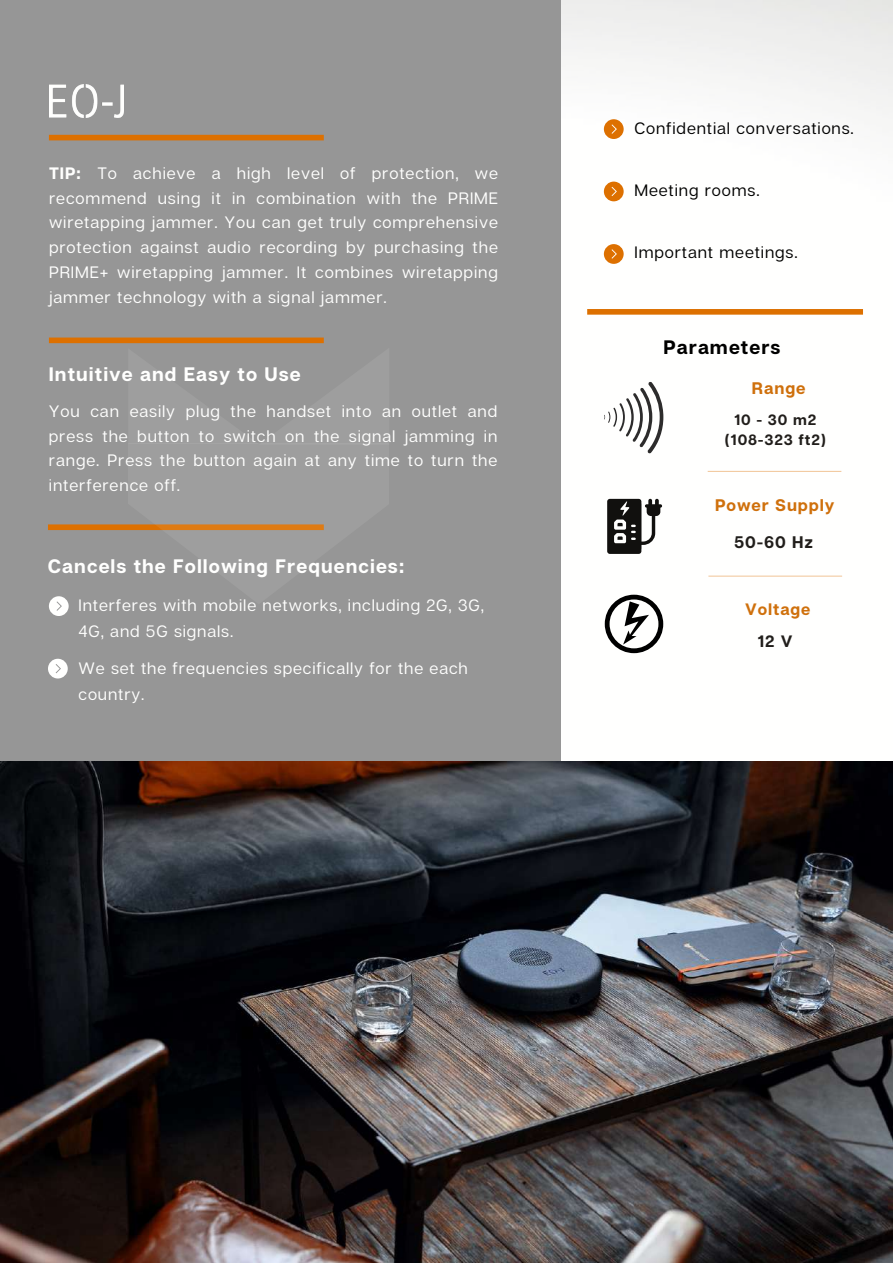
<style>
.page{position:relative;width:893px;height:1264px;background:#fff}
.page>*{position:absolute;margin:0;border:0;box-sizing:border-box;transform-origin:0 0}
.t1{font:700 19.5px "Articulat CF";letter-spacing:.055em;color:#fffffe}
.t2{font:700 19.5px "Articulat CF";letter-spacing:.055em;color:#000}
.t3{font:700 16.8px "Articulat CF";letter-spacing:.055em;color:#cf700c}
.t4{font:700 16.8px "Articulat CF";color:#211e1b}
.t5{font:16.5px/24.8px "Articulat CF";letter-spacing:.055em;color:#fffffe;text-align:justify}
.t6{font:16.5px "Articulat CF";letter-spacing:.055em;color:#000}
.t7{font:700 16.5px "Articulat CF";letter-spacing:.055em;color:#cf700c}
.t8{font:700 16.5px "Articulat CF";color:#211e1b}
.t9{font:700 15px/20.2px "Articulat CF";letter-spacing:.055em;color:#211e1b;text-align:center}
.s1{font-weight:700}
</style>
<div class="page">
<img style="left:560px;top:0;width:332px;height:761px">
<div style="left:0;top:0;width:560px;height:1259px;background:#969696"></div>
<div style="left:49px;top:135px;width:275px;height:5px;background:#dd7000"></div>
<div style="left:49px;top:337px;width:275px;height:6px;background:#dd7000"></div>
<div style="left:48px;top:524px;width:276px;height:6px;background:#dd7000"></div>
<svg style="left:128px;top:443px;width:261px;height:2px"></svg>
<svg style="left:128px;top:524px;width:196px;height:7px"></svg>
<div style="left:128px;top:444px;width:260px;height:60px;background:#9e9e9e"></div>
<svg style="left:49px;top:596px;width:20px;height:20px"></svg>
<div style="left:587px;top:309px;width:275px;height:5px;background:#dd7000"></div>
<svg style="left:607px;top:499px;width:55px;height:55px"></svg>
<svg style="left:604px;top:594px;width:59px;height:59px"></svg>
<hr style="left:707px;top:471px;width:134px;height:1px;background:#dd7000">
<img style="left:0;top:761px;width:892px;height:501px">
<svg style="left:48px;top:658px;width:20px;height:20px"></svg>
<svg style="left:604px;top:119px;width:19px;height:20px"></svg>
<svg style="left:604px;top:182px;width:19px;height:19px"></svg>
<svg style="left:604px;top:244px;width:19px;height:20px"></svg>
<img style="left:49px;top:85px;width:74px;height:32px">
<hr style="left:708px;top:575px;width:134px;height:1px;background:#dd7000">
<svg style="left:604px;top:381px;width:59px;height:72px"></svg>
<p class="t5" style="left:49px;top:160px;width:450px"><span class="s1">TIP:</span> To achieve a high level of protection, we recommend using it in combination with the PRIME wiretapping jammer. You can get truly comprehensive protection against audio recording by purchasing the PRIME+ wiretapping jammer. It combines wiretapping jammer technology with a signal jammer.</p>
<p class="t1" style="left:49px;top:362px;width:253px">Intuitive and Easy to Use</p>
<p class="t5" style="left:49px;top:398px;width:450px">You can easily plug the handset into an outlet and press the button to switch on the signal jamming in range. Press the button again at any time to turn the interference off.</p>
<p class="t1" style="left:48px;top:554px;width:358px">Cancels the Following Frequencies:</p>
<p class="t5" style="left:78px;top:592px;width:407px;line-height:25.8px">Interferes with mobile networks, including 2G, 3G,<br>4G, and 5G signals.</p>
<p class="t5" style="left:78px;top:654px;width:391px;line-height:25.8px">We set the frequencies specifically for the each country.</p>
<p class="t6" style="left:634px;top:118px;width:221px">Confidential conversations.</p>
<p class="t6" style="left:634px;top:180px;width:127px">Meeting rooms.</p>
<p class="t6" style="left:634px;top:242px;width:165px">Important meetings.</p>
<p class="t2" style="left:663px;top:334px;width:118px">Parameters</p>
<p class="t3" style="left:751px;top:377px;width:55px">Range</p>
<p class="t9" style="left:725px;top:409px;width:102px">10 - 30 m2 (108-323 ft2)</p>
<p class="t3" style="left:715px;top:494px;width:121px">Power Supply</p>
<p class="t4" style="left:734px;top:531px;width:80px">50-60 Hz</p>
<p class="t7" style="left:745px;top:598px;width:67px">Voltage</p>
<p class="t8" style="left:757px;top:630px;width:36px">12 V</p>
</div>
